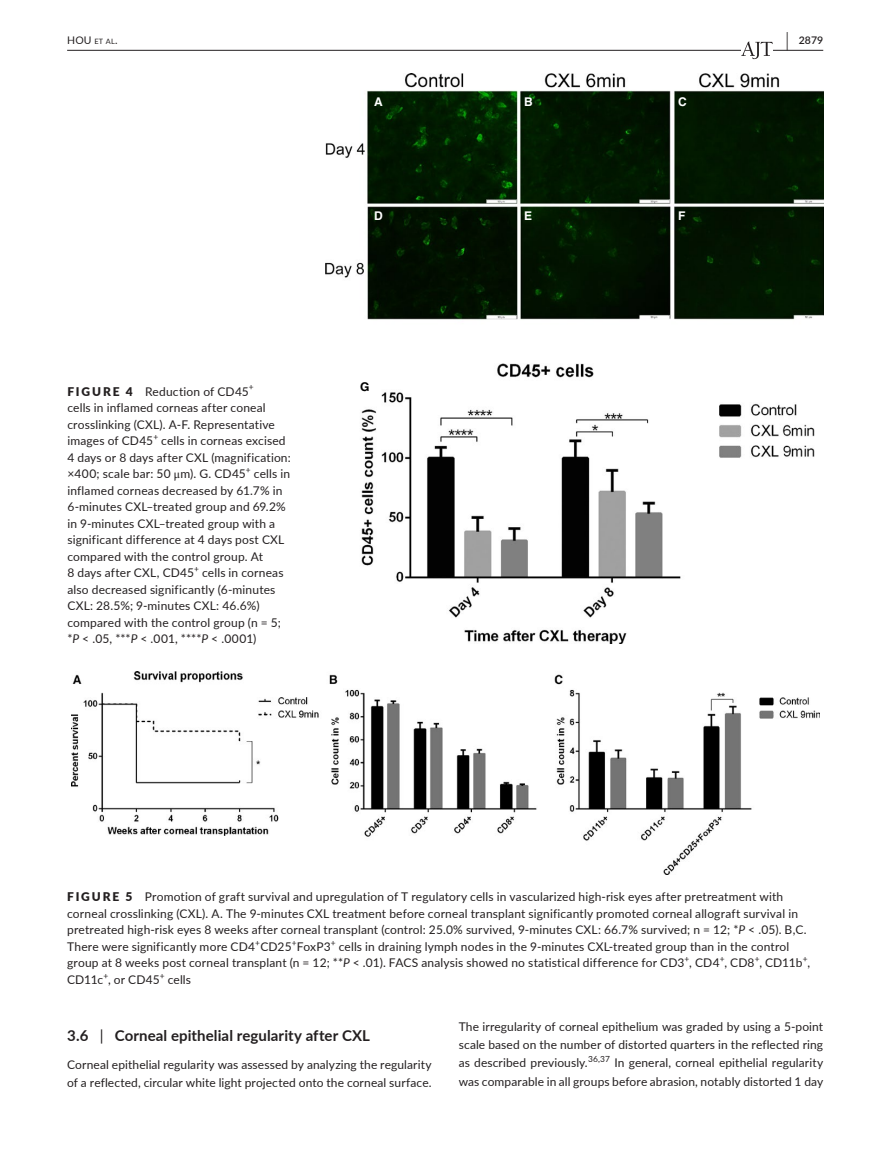
<style>
.page{position:relative;width:893px;height:1174px;background:#fff}
.page>*{position:absolute;margin:0;border:0;box-sizing:border-box;transform-origin:0 0}
.t1{font:600 19.5px "Lato";color:#231f20;scale:.48 1}
.t2{font:700 15px "Lato";letter-spacing:.01em;color:#231f20}
.t3{font:12px/16.5px "Lato";letter-spacing:.015em;color:#231f20}
.t4{font:700 12px "Helvetica";color:#fff}
.t5{font:700 12px "Helvetica";color:#000}
.t6{font:10.5px "Lato";color:#231f20}
.t7{font:600 10.5px "Lato";color:#231f20}
.t8{font:8.4px "Lato";color:#231f20}
.s1{font-size:7.35px}
.s2{font-weight:900}
.s3{font-family:"STIX"}
.s4{font-style:italic}
.s5{font-weight:400}
</style>
<div class="page">
<hr style="left:67px;top:50px;width:756px;height:1px;background:#231f20">
<svg style="left:741px;top:42px;width:32px;height:17px"></svg>
<img style="left:326px;top:73px;width:497px;height:570px">
<img style="left:71px;top:671px;width:748px;height:203px">
<h1 class="t1" style="left:786px;top:26px;width:7px">|</h1>
<p class="t6" style="left:67px;top:33px;width:52px">HOU <span class="s1">et al</span>.</p>
<p class="t7" style="left:799px;top:33px;width:26px">2879</p>
<p class="t4" style="left:374px;top:94px;width:10px">A</p>
<p class="t4" style="left:524px;top:94px;width:10px">B</p>
<p class="t4" style="left:678px;top:94px;width:10px">C</p>
<p class="t3" style="left:67px;top:382px;width:183px"><span class="s2">FIGURE 4</span> Reduction of CD45</p>
<p class="t8" style="left:249px;top:381px;width:6px">+</p>
<p class="t3" style="left:67px;top:399px;width:209px">cells in inflamed corneas after coneal crosslinking (CXL). A-F. Representative images of CD45</p>
<p class="t8" style="left:153px;top:430px;width:6px">+</p>
<p class="t3" style="left:67px;top:432px;width:225px;text-indent:94px">cells in corneas excised<br>4 days or 8 days after CXL (magnification: ×400; scale bar: 50 <span class="s3">μ</span>m). G. CD45</p>
<p class="t8" style="left:246px;top:463px;width:6px">+</p>
<p class="t3" style="left:67px;top:465px;width:224px;text-indent:186px">cells in inflamed corneas decreased by 61.7% in<br>6-minutes CXL–treated group and 69.2% in 9-minutes CXL–treated group with a significant difference at 4 days post CXL compared with the control group. At<br>8 days after CXL, CD45</p>
<p class="t8" style="left:194px;top:562px;width:6px">+</p>
<p class="t3" style="left:67px;top:564px;width:218px;text-indent:135px">cells in corneas also decreased significantly (6-minutes CXL: 28.5%; 9-minutes CXL: 46.6%) compared with the control group (n = 5; *<span class="s4">P</span> &lt; .05, ***<span class="s4">P</span> &lt; .001, ****<span class="s4">P</span> &lt; .0001)</p>
<p class="t4" style="left:374px;top:209px;width:10px">D</p>
<p class="t5" style="left:360px;top:379px;width:11px">G</p>
<p class="t4" style="left:524px;top:209px;width:10px">E</p>
<p class="t4" style="left:678px;top:209px;width:9px">F</p>
<p class="t3" style="left:67px;top:888px;width:741px"><span class="s2">FIGURE 5</span> Promotion of graft survival and upregulation of T regulatory cells in vascularized high-risk eyes after pretreatment with corneal crosslinking (CXL). A. The 9-minutes CXL treatment before corneal transplant significantly promoted corneal allograft survival in pretreated high-risk eyes 8 weeks after corneal transplant (control: 25.0% survived, 9-minutes CXL: 66.7% survived; n = 12; *<span class="s4">P</span> &lt; .05). B,C.<br>There were significantly more CD4 CD25 FoxP3</p>
<p class="t8" style="left:255px;top:936px;width:6px">+</p>
<p class="t8" style="left:292px;top:936px;width:6px">+</p>
<p class="t8" style="left:331px;top:936px;width:6px">+</p>
<p class="t3" style="left:67px;top:937px;width:744px;text-indent:272px">cells in draining lymph nodes in the 9-minutes CXL-treated group than in the control group at 8 weeks post corneal transplant (n = 12; **<span class="s4">P</span> &lt; .01). FACS analysis showed no statistical difference for CD3 , CD4 , CD8 , CD11b ,</p>
<p class="t8" style="left:684px;top:953px;width:6px">+</p>
<p class="t8" style="left:720px;top:953px;width:6px">+</p>
<p class="t8" style="left:755px;top:953px;width:6px">+</p>
<p class="t8" style="left:803px;top:953px;width:6px">+</p>
<p class="t3" style="left:67px;top:970px;width:125px">CD11c<sup>+</sup>, or CD45<sup>+</sup> cells</p>
<p class="t2" style="left:67px;top:1024px;width:304px">3.6 <span class="s5">|</span> Corneal epithelial regularity after CXL</p>
<p class="t3" style="left:67px;top:1054px;width:366px;line-height:18.1px">Corneal epithelial regularity was assessed by analyzing the regularity of a reflected, circular white light projected onto the corneal surface.</p>
<p class="t3" style="left:459px;top:1017px;width:366px;line-height:18.1px;text-align:justify">The irregularity of corneal epithelium was graded by using a 5-point scale based on the number of distorted quarters in the reflected ring as described previously.<sup>36,37</sup> In general, corneal epithelial regularity was comparable in all groups before abrasion, notably distorted 1 day</p>
</div>
